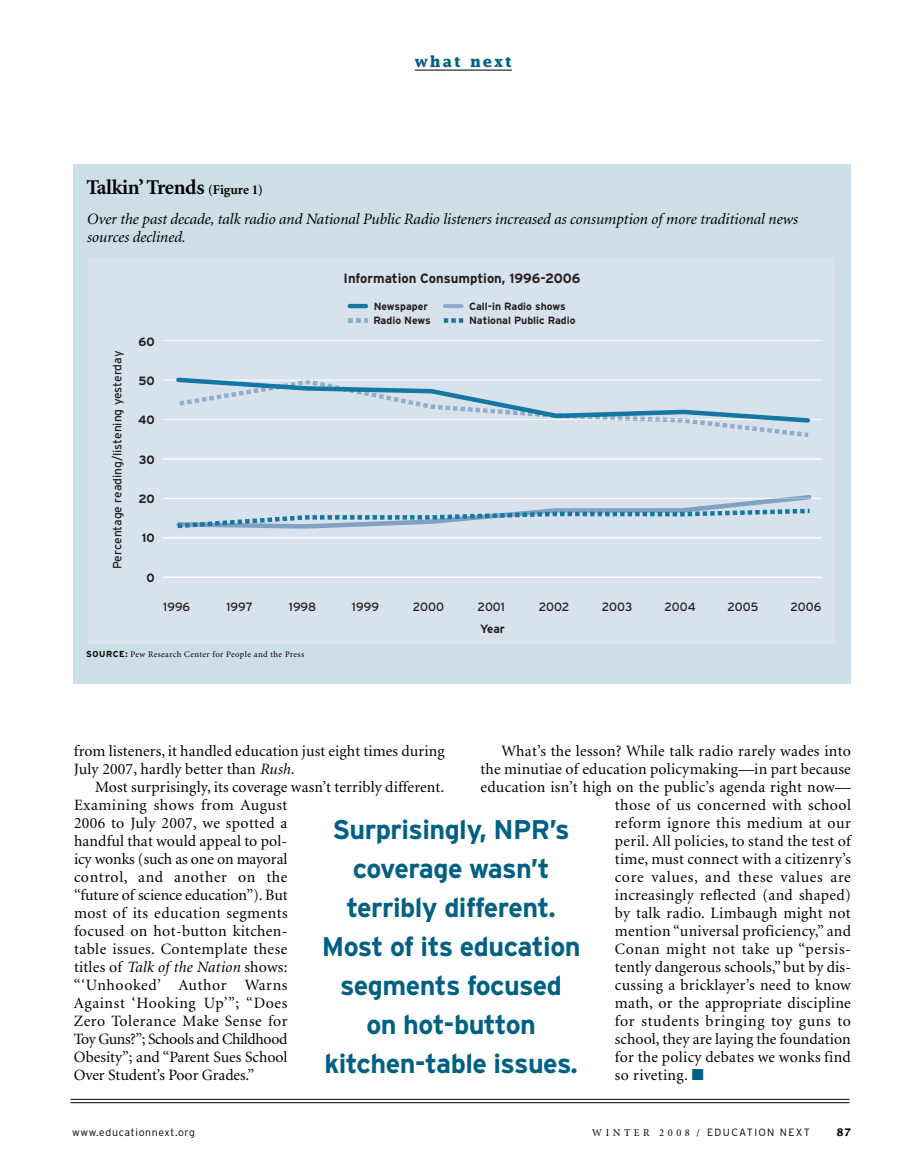
<style>
.page{position:relative;width:905px;height:1175px;background:#fff}
.page>*{position:absolute;margin:0;border:0;box-sizing:border-box;transform-origin:0 0}
.t1{font:700 27px/39px "Interstate";letter-spacing:-.02em;color:#006084;text-align:center}
.t2{font:700 21px "Minion";letter-spacing:-.015em;color:#000}
.t3{font:15.75px/18px "Minion";letter-spacing:.02em;color:#000}
.t4{font:italic 15.75px/18px "Minion";letter-spacing:-.005em;color:#000}
.t5{font:15.75px "Minion";letter-spacing:.045em;color:#000}
.t6{font:15.75px "Minion";color:#000}
.t7{font:15.75px "Minion";letter-spacing:.04em;color:#000}
.t8{font:700 15px "Lucida";letter-spacing:.135em;color:#006084}
.t9{font:700 13.5px "Interstate";color:#231f20}
.t10{font:12px "Interstate";color:#231f20}
.t11{font:700 12px "Interstate";color:#231f20}
.t12{font:700 10.5px "Interstate";color:#231f20}
.t13{font:300 10.5px "Interstate";letter-spacing:.13em;color:#000}
.t14{font:300 10.5px "Interstate";letter-spacing:.065em;color:#000}
.t15{font:700 10.5px "Lucida";color:#000}
.t16{font:8.7px "Minion";letter-spacing:.045em;color:#000}
.s1{font-size:13.5px}
.s2{font-family:"Interstate";font-weight:700}
.s3{font-style:italic}
.s4{color:#006084}
.s5{font-family:"Minion";font-weight:400}
</style>
<div class="page">
<hr style="left:70px;top:1102px;width:779px;height:1px;background:#000">
<hr style="left:70px;top:1099px;width:779px;height:1px;background:#000">
<div style="left:73px;top:164px;width:777px;height:520px;background:#ccdfe6"></div>
<div style="left:88px;top:257px;width:746px;height:387px;background:#d8e2ec"></div>
<hr style="left:163px;top:340px;width:658px;height:1px;background:#fff">
<hr style="left:163px;top:379px;width:658px;height:1px;background:#fff">
<hr style="left:163px;top:419px;width:658px;height:1px;background:#fff">
<hr style="left:163px;top:458px;width:658px;height:1px;background:#fff">
<hr style="left:163px;top:498px;width:658px;height:1px;background:#fff">
<hr style="left:163px;top:537px;width:658px;height:1px;background:#fff">
<hr style="left:163px;top:577px;width:658px;height:1px;background:#fff">
<hr style="left:347px;top:304px;width:21px;height:4px;background:#1577a2;border-radius:2px">
<hr style="left:443px;top:304px;width:20px;height:4px;background:#8eabc8;border-radius:2px">
<svg style="left:444px;top:318px;width:19px;height:5px"></svg>
<svg style="left:348px;top:318px;width:20px;height:5px"></svg>
<svg style="left:176px;top:377px;width:634px;height:60px"></svg>
<svg style="left:176px;top:495px;width:635px;height:33px"></svg>
<hr style="left:415px;top:70px;width:97px;height:1px;background:#000">
<p class="t8" style="left:415px;top:53px;width:98px">what next</p>
<h2 class="t2" style="left:87px;top:179px;width:178px">Talkin’ Trends <span class="s1">(Figure 1)</span></h2>
<p class="t4" style="left:87px;top:211px;width:712px">Over the past decade, talk radio and National Public Radio listeners increased as consumption of more traditional news sources declined.</p>
<p class="t9" style="left:343px;top:271px;width:238px">Information Consumption, 1996-2006</p>
<p class="t10" style="left:110px;top:569px;width:220px;rotate:-90deg">Percentage reading/listening yesterday</p>
<p class="t11" style="left:138px;top:334px;width:18px">60</p>
<p class="t11" style="left:138px;top:374px;width:18px">50</p>
<p class="t11" style="left:138px;top:413px;width:18px">40</p>
<p class="t11" style="left:139px;top:452px;width:17px">30</p>
<p class="t11" style="left:138px;top:492px;width:18px">20</p>
<p class="t11" style="left:142px;top:531px;width:14px">10</p>
<p class="t11" style="left:146px;top:570px;width:10px">0</p>
<p class="t12" style="left:373px;top:300px;width:56px">Newspaper</p>
<p class="t12" style="left:469px;top:300px;width:98px">Call-in Radio shows</p>
<p class="t12" style="left:373px;top:314px;width:59px">Radio News</p>
<p class="t12" style="left:469px;top:314px;width:108px">National Public Radio</p>
<p class="t10" style="left:226px;top:600px;width:28px">1997</p>
<p class="t10" style="left:352px;top:600px;width:28px">1999</p>
<p class="t10" style="left:413px;top:600px;width:33px">2000</p>
<p class="t10" style="left:477px;top:600px;width:29px">2001</p>
<p class="t10" style="left:539px;top:600px;width:32px">2002</p>
<p class="t11" style="left:480px;top:622px;width:26px">Year</p>
<p class="t10" style="left:163px;top:600px;width:28px">1996</p>
<p class="t10" style="left:289px;top:600px;width:29px">1998</p>
<p class="t10" style="left:602px;top:600px;width:32px">2003</p>
<p class="t10" style="left:664px;top:600px;width:33px">2004</p>
<p class="t10" style="left:727px;top:600px;width:32px">2005</p>
<p class="t10" style="left:790px;top:600px;width:32px">2006</p>
<p class="t16" style="left:86px;top:651px;width:219px"><span class="s2">SOURCE:</span> Pew Research Center for People and the Press</p>
<p class="t3" style="left:74px;top:743px;width:372px">from listeners, it handled education just eight times during<br>July 2007, hardly better than <span class="s3">Rush</span>.</p>
<p class="t3" style="left:74px;top:779px;width:372px;text-indent:21px">Most surprisingly, its coverage wasn’t terribly different.<br>Examining shows from August<br>2006 to July 2007, we spotted a<br>handful that would appeal to pol-<br>icy wonks (such as one on mayoral<br>control, and another on the<br>“future of science education”). But<br>most of its education segments<br>focused on hot-button kitchen-<br>table issues. Contemplate these<br>titles of <span class="s3">Talk of the Nation</span> shows:<br>“‘Unhooked’ Author Warns<br>Against ‘Hooking Up’”; “Does<br>Zero Tolerance Make Sense for<br>Toy Guns?”; Schools and Childhood<br>Obesity”; and “Parent Sues School<br>Over Student’s Poor Grades.”</p>
<p class="t3" style="left:501px;top:743px;width:351px">What’s the lesson? While talk radio rarely wades into</p>
<p class="t3" style="left:480px;top:761px;width:372px">the minutiae of education policymaking—in part because</p>
<p class="t3" style="left:480px;top:779px;width:372px">education isn’t high on the public’s agenda right now—</p>
<p class="t3" style="left:615px;top:797px;width:238px">those of us concerned with school</p>
<p class="t3" style="left:615px;top:815px;width:237px">reform ignore this medium at our</p>
<p class="t3" style="left:615px;top:833px;width:237px">peril. All policies, to stand the test of</p>
<p class="t3" style="left:615px;top:851px;width:237px">time, must connect with a citizenry’s</p>
<p class="t5" style="left:615px;top:871px;width:237px">core values, and these values are</p>
<p class="t3" style="left:615px;top:887px;width:238px">increasingly reflected (and shaped)</p>
<p class="t3" style="left:615px;top:905px;width:237px">by talk radio. Limbaugh might not</p>
<p class="t3" style="left:615px;top:923px;width:238px">mention “universal proficiency,” and</p>
<p class="t7" style="left:615px;top:943px;width:237px">Conan might not take up “persis-</p>
<p class="t3" style="left:615px;top:959px;width:238px">tently dangerous schools,” but by dis-</p>
<p class="t3" style="left:615px;top:977px;width:237px">cussing a bricklayer’s need to know</p>
<p class="t3" style="left:615px;top:995px;width:237px">math, or the appropriate discipline</p>
<p class="t5" style="left:615px;top:1015px;width:237px">for students bringing toy guns to</p>
<p class="t6" style="left:615px;top:1033px;width:237px">school, they are laying the foundation</p>
<p class="t3" style="left:615px;top:1049px;width:237px">for the policy debates we wonks find</p>
<p class="t3" style="left:615px;top:1067px;width:90px">so riveting. <span class="s4">■</span></p>
<h1 class="t1" style="left:322px;top:810px;width:260px">Surprisingly, NPR’s coverage wasn’t terribly different.<br>Most of its education segments focused<br>on hot-button kitchen-table issues.</h1>
<p class="t14" style="left:72px;top:1126px;width:125px">www.educationnext.org</p>
<p class="t13" style="left:592px;top:1126px;width:219px"><span class="s5">W I N T E R 2 0 0 8 /</span> EDUCATION NEXT</p>
<p class="t15" style="left:836px;top:1126px;width:16px">87</p>
</div>
